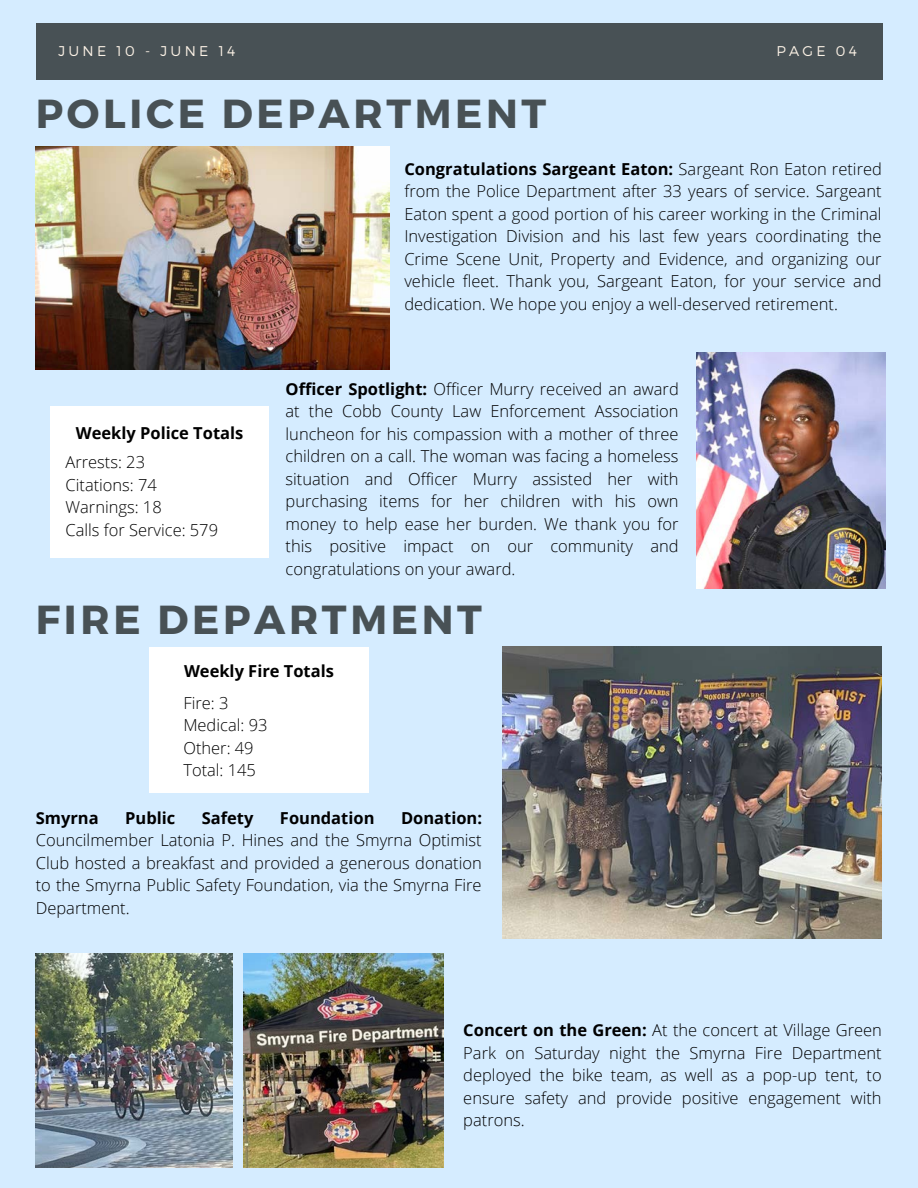
<style>
.page{position:relative;width:918px;height:1188px;background:#d5ecff}
.page>*{position:absolute;margin:0;border:0;box-sizing:border-box;transform-origin:0 0}
.t1{font:700 40.5px "Montserrat";letter-spacing:.09em;color:#485155}
.t2{font:300 16.5px/22.5px "Open Sans";color:#000;text-align:justify}
.t3{font:700 16.5px "Open Sans";color:#000}
.t4{font:300 14.1px "Montserrat";letter-spacing:.23em;color:#fcf2e6}
.s1{font-weight:700}
</style>
<div class="page">
<div style="left:36px;top:23px;width:846px;height:56px;background:#485155"></div>
<div style="left:149px;top:647px;width:220px;height:146px;background:#fff"></div>
<div style="left:51px;top:406px;width:218px;height:152px;background:#fff"></div>
<img style="left:503px;top:647px;width:379px;height:291px">
<img style="left:36px;top:954px;width:197px;height:214px">
<img style="left:243px;top:954px;width:201px;height:214px">
<img style="left:36px;top:146px;width:353px;height:223px">
<img style="left:696px;top:352px;width:189px;height:236px">
<h2 class="t4" style="left:58px;top:42px;width:178px">JUNE 10 - JUNE 14</h2>
<h2 class="t4" style="left:777px;top:42px;width:82px">PAGE 04</h2>
<p class="t1" style="left:36px;top:88px;width:512px">POLICE DEPARTMENT</p>
<h1 class="t3" style="left:76px;top:421px;width:169px">Weekly Police Totals</h1>
<p class="t2" style="left:66px;top:451px;width:81px">Arrests: 23</p>
<p class="t2" style="left:66px;top:473px;width:93px">Citations: 74</p>
<p class="t2" style="left:66px;top:496px;width:98px">Warnings: 18</p>
<p class="t2" style="left:66px;top:518px;width:154px">Calls for Service: 579</p>
<p class="t2" style="left:404px;top:157px;width:479px"><span class="s1">Congratulations Sargeant Eaton:</span> Sargeant Ron Eaton retired from the Police Department after 33 years of service. Sargeant Eaton spent a good portion of his career working in the Criminal Investigation Division and his last few years coordinating the Crime Scene Unit, Property and Evidence, and organizing our vehicle fleet. Thank you, Sargeant Eaton, for your service and dedication. We hope you enjoy a well-deserved retirement.</p>
<p class="t2" style="left:286px;top:377px;width:395px"><span class="s1">Officer Spotlight:</span> Officer Murry received an award at the Cobb County Law Enforcement Association luncheon for his compassion with a mother of three children on a call. The woman was facing a homeless situation and Officer Murry assisted her with purchasing items for her children with his own money to help ease her burden. We thank you for this positive impact on our community and congratulations on your award.</p>
<p class="t1" style="left:36px;top:593px;width:448px">FIRE DEPARTMENT</p>
<p class="t3" style="left:184px;top:659px;width:151px">Weekly Fire Totals</p>
<h1 class="t2" style="left:183px;top:691px;width:47px">Fire: 3</h1>
<p class="t2" style="left:183px;top:713px;width:86px">Medical: 93</p>
<p class="t2" style="left:183px;top:736px;width:72px">Other: 49</p>
<p class="t2" style="left:183px;top:758px;width:74px">Total: 145</p>
<p class="t3" style="left:36px;top:806px;width:64px">Smyrna</p>
<p class="t3" style="left:125px;top:806px;width:52px">Public</p>
<p class="t3" style="left:202px;top:806px;width:53px">Safety</p>
<p class="t3" style="left:280px;top:806px;width:96px">Foundation</p>
<p class="t2" style="left:36px;top:806px;width:448px;text-indent:365px"><span class="s1">Donation:<br></span>Councilmember Latonia P. Hines and the Smyrna Optimist Club hosted a breakfast and provided a generous donation to the Smyrna Public Safety Foundation, via the Smyrna Fire Department.</p>
<p class="t2" style="left:463px;top:1019px;width:420px"><span class="s1">Concert on the Green:</span> At the concert at Village Green Park on Saturday night the Smyrna Fire Department deployed the bike team, as well as a pop-up tent, to ensure safety and provide positive engagement with patrons.</p>
</div>
